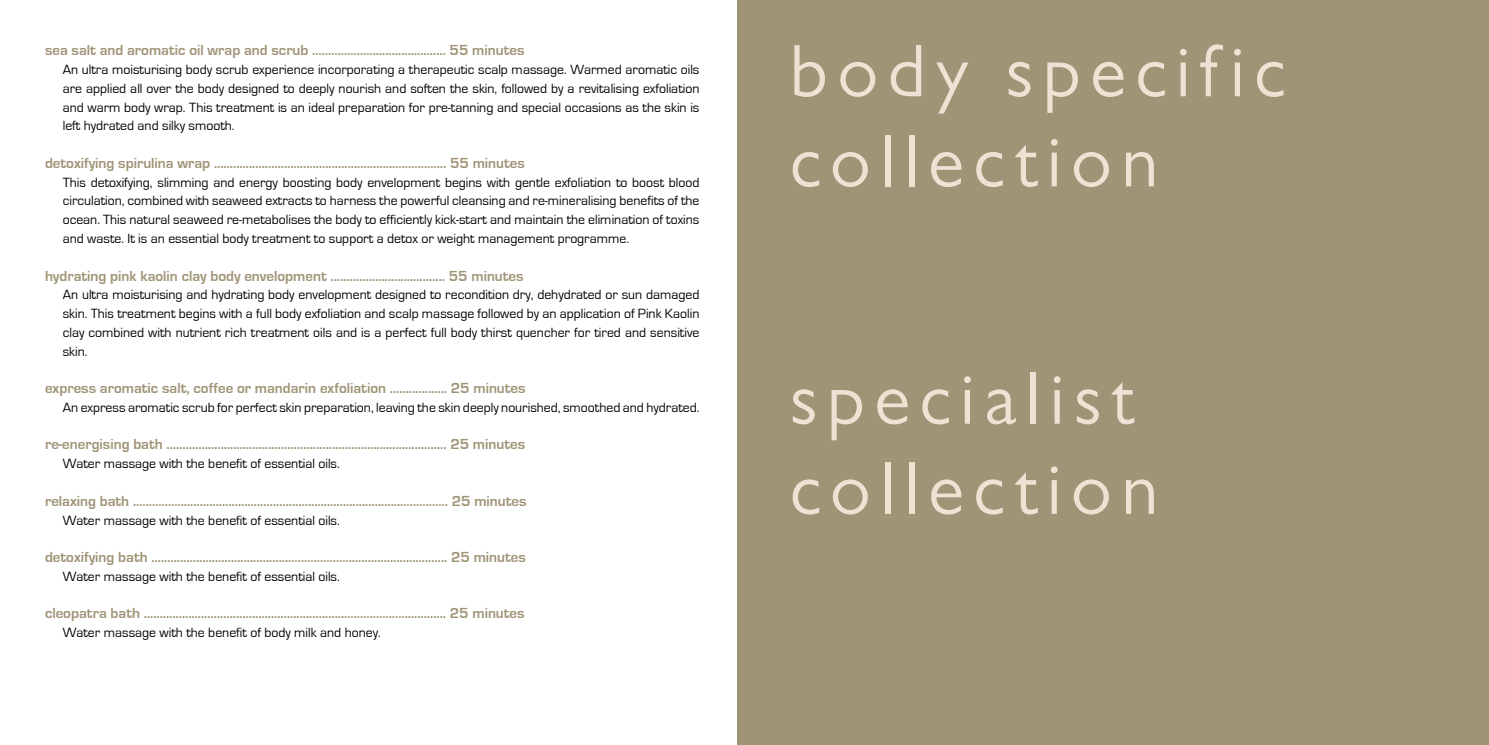
<style>
.page{position:relative;width:1489px;height:745px;background:#fff}
.page>*{position:absolute;margin:0;border:0;box-sizing:border-box;transform-origin:0 0}
.t1{font:75px/90px "Gill Sans MT Pro";letter-spacing:.12em;color:#ede3d4}
.t2{font:700 15px "Eurostile";color:#a09477}
.t3{font:13.75px/18.8px "Eurostile";color:#000;text-align:justify}
</style>
<div class="page">
<div style="left:737px;top:0;width:751px;height:744px;background:#a09477"></div>
<p class="t2" style="left:45px;top:42px;width:481px">sea salt and aromatic oil wrap and scrub .......................................... 55 minutes</p>
<p class="t3" style="left:63px;top:60px;width:638px">An ultra moisturising body scrub experience incorporating a therapeutic scalp massage. Warmed aromatic oils are applied all over the body designed to deeply nourish and soften the skin, followed by a revitalising exfoliation and warm body wrap. This treatment is an ideal preparation for pre-tanning and special occasions as the skin is left hydrated and silky smooth.</p>
<p class="t2" style="left:45px;top:155px;width:481px">detoxifying spirulina wrap ......................................................................... 55 minutes</p>
<p class="t3" style="left:63px;top:173px;width:638px">This detoxifying, slimming and energy boosting body envelopment begins with gentle exfoliation to boost blood circulation, combined with seaweed extracts to harness the powerful cleansing and re-mineralising benefits of the ocean. This natural seaweed re-metabolises the body to efficiently kick-start and maintain the elimination of toxins and waste. It is an essential body treatment to support a detox or weight management programme.</p>
<p class="t2" style="left:45px;top:267px;width:480px">hydrating pink kaolin clay body envelopment .................................... 55 minutes</p>
<p class="t3" style="left:63px;top:285px;width:638px">An ultra moisturising and hydrating body envelopment designed to recondition dry, dehydrated or sun damaged skin. This treatment begins with a full body exfoliation and scalp massage followed by an application of Pink Kaolin clay combined with nutrient rich treatment oils and is a perfect full body thirst quencher for tired and sensitive skin.</p>
<p class="t2" style="left:45px;top:380px;width:482px">express aromatic salt, coffee or mandarin exfoliation .................. 25 minutes</p>
<p class="t3" style="left:63px;top:398px;width:638px">An express aromatic scrub for perfect skin preparation, leaving the skin deeply nourished, smoothed and hydrated.</p>
<p class="t2" style="left:45px;top:436px;width:481px">re-energising bath ........................................................................................ 25 minutes</p>
<p class="t3" style="left:63px;top:454px;width:278px">Water massage with the benefit of essential oils.</p>
<p class="t2" style="left:45px;top:492px;width:483px">relaxing bath ................................................................................................... 25 minutes</p>
<p class="t3" style="left:63px;top:510px;width:278px">Water massage with the benefit of essential oils.</p>
<p class="t2" style="left:45px;top:548px;width:482px">detoxifying bath ............................................................................................. 25 minutes</p>
<p class="t3" style="left:63px;top:567px;width:278px">Water massage with the benefit of essential oils.</p>
<p class="t2" style="left:45px;top:605px;width:481px">cleopatra bath ............................................................................................... 25 minutes</p>
<p class="t3" style="left:63px;top:623px;width:319px">Water massage with the benefit of body milk and honey.</p>
<h1 class="t1" style="left:789px;top:25px;width:498px">body specific collection</h1>
<h1 class="t1" style="left:789px;top:352px;width:370px">specialist collection</h1>
</div>
